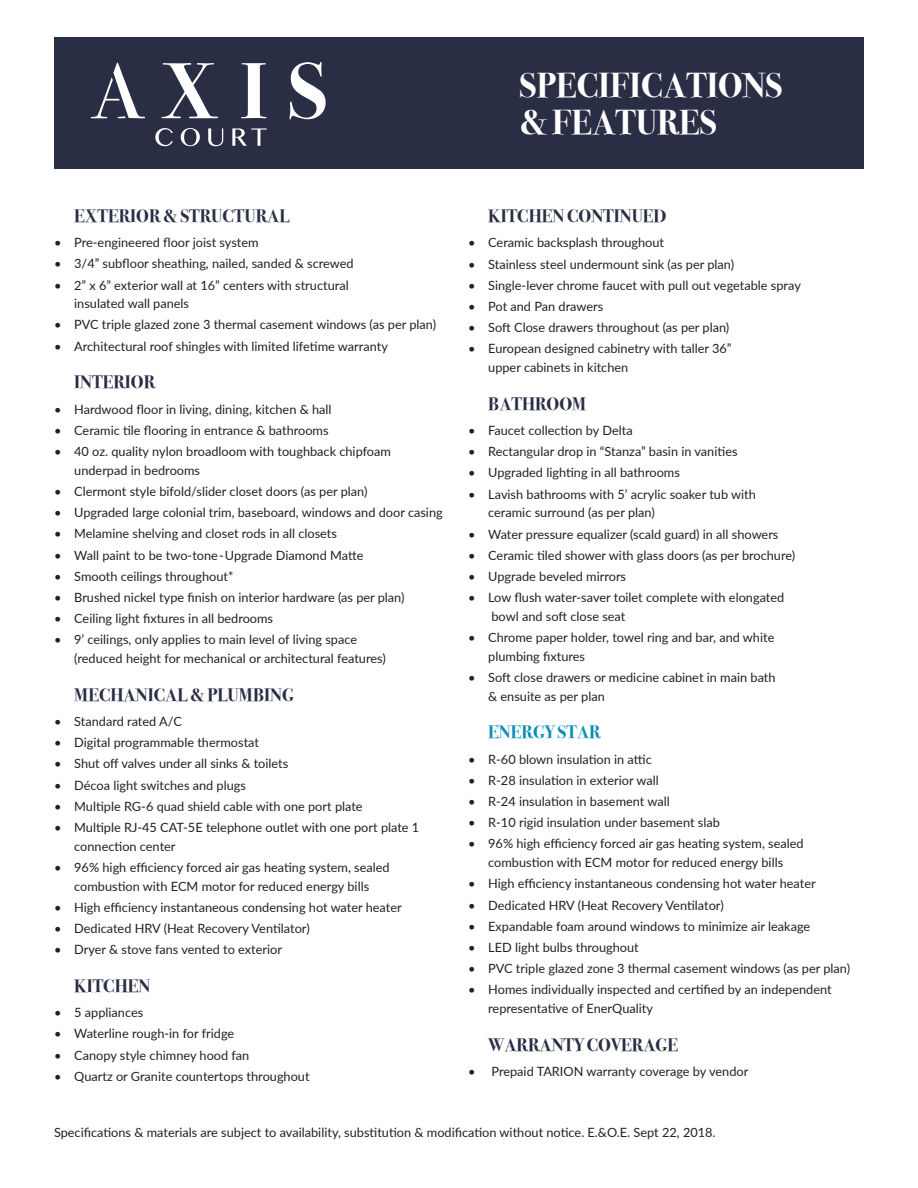
<style>
.page{position:relative;width:918px;height:1188px;background:#fff}
.page>*{position:absolute;margin:0;border:0;box-sizing:border-box;transform-origin:0 0}
.Title_Specs{font:700 34.5px/37.5px "Bodoni Svty Two ITCTT";color:#fff}
.t1{font:700 18px "Bodoni Svty Two ITCTT";color:#292e45}
.t2{font:700 18px "Bodoni Svty Two ITCTT";color:#0a8fb8}
.Small_Print{font:12.75px/18.8px "Lato";color:#241f21}
</style>
<div class="page">
<div style="left:54px;top:37px;width:810px;height:131px;background:#292e45"></div>
<svg style="left:155px;top:128px;width:18px;height:18px"></svg>
<svg style="left:181px;top:128px;width:19px;height:18px"></svg>
<svg style="left:208px;top:128px;width:15px;height:18px"></svg>
<svg style="left:232px;top:128px;width:35px;height:18px"></svg>
<svg style="left:91px;top:62px;width:54px;height:56px"></svg>
<svg style="left:161px;top:63px;width:57px;height:55px"></svg>
<svg style="left:241px;top:63px;width:26px;height:55px"></svg>
<svg style="left:290px;top:62px;width:36px;height:58px"></svg>
<p class="Title_Specs" style="left:520px;top:64px;width:265px">SPECIFICATIONS &amp; FEATURES</p>
<p class="t1" style="left:74px;top:201px;width:217px">EXTERIOR &amp; STRUCTURAL</p>
<p class="Small_Print" style="left:54px;top:233px;width:206px">• Pre-engineered floor joist system</p>
<p class="Small_Print" style="left:54px;top:254px;width:301px">• 3/4” subfloor sheathing, nailed, sanded &amp; screwed</p>
<p class="Small_Print" style="left:74px;top:275px;width:276px;text-indent:-20px">• 2” x 6” exterior wall at 16” centers with structural insulated wall panels</p>
<p class="Small_Print" style="left:54px;top:315px;width:384px">• PVC triple glazed zone 3 thermal casement windows (as per plan)</p>
<p class="Small_Print" style="left:54px;top:336px;width:335px">• Architectural roof shingles with limited lifetime warranty</p>
<p class="t1" style="left:74px;top:367px;width:82px">INTERIOR</p>
<p class="Small_Print" style="left:54px;top:399px;width:279px">• Hardwood floor in living, dining, kitchen &amp; hall</p>
<p class="Small_Print" style="left:54px;top:420px;width:276px">• Ceramic tile flooring in entrance &amp; bathrooms</p>
<p class="Small_Print" style="left:74px;top:442px;width:318px;text-indent:-20px">• 40 oz. quality nylon broadloom with toughback chipfoam underpad in bedrooms</p>
<p class="Small_Print" style="left:54px;top:481px;width:315px">• Clermont style bifold/slider closet doors (as per plan)</p>
<p class="Small_Print" style="left:54px;top:503px;width:390px">• Upgraded large colonial trim, baseboard, windows and door casing</p>
<p class="Small_Print" style="left:54px;top:524px;width:285px">• Melamine shelving and closet rods in all closets</p>
<p class="Small_Print" style="left:54px;top:545px;width:311px">• Wall paint to be two-tone- Upgrade Diamond Matte</p>
<p class="Small_Print" style="left:54px;top:566px;width:181px">• Smooth ceilings throughout*</p>
<p class="Small_Print" style="left:54px;top:587px;width:352px">• Brushed nickel type finish on interior hardware (as per plan)</p>
<p class="Small_Print" style="left:54px;top:609px;width:221px">• Ceiling light fixtures in all bedrooms</p>
<p class="Small_Print" style="left:74px;top:630px;width:313px;text-indent:-20px">• 9’ ceilings, only applies to main level of living space (reduced height for mechanical or architectural features)</p>
<p class="t1" style="left:74px;top:680px;width:221px">MECHANICAL &amp; PLUMBING</p>
<p class="Small_Print" style="left:54px;top:711px;width:130px">• Standard rated A/C</p>
<p class="Small_Print" style="left:54px;top:733px;width:207px">• Digital programmable thermostat</p>
<p class="Small_Print" style="left:54px;top:754px;width:236px">• Shut off valves under all sinks &amp; toilets</p>
<p class="Small_Print" style="left:54px;top:775px;width:194px">• Décoa light switches and plugs</p>
<p class="Small_Print" style="left:54px;top:796px;width:310px">• Multiple RG-6 quad shield cable with one port plate</p>
<p class="Small_Print" style="left:74px;top:817px;width:347px;text-indent:-20px">• Multiple RJ-45 CAT-5E telephone outlet with one port plate 1 connection center</p>
<p class="Small_Print" style="left:54px;top:857px;width:337px;text-align:center">• 96% high efficiency forced air gas heating system, sealed combustion with ECM motor for reduced energy bills</p>
<p class="Small_Print" style="left:54px;top:897px;width:349px">• High efficiency instantaneous condensing hot water heater</p>
<p class="Small_Print" style="left:54px;top:918px;width:257px">• Dedicated HRV (Heat Recovery Ventilator)</p>
<p class="Small_Print" style="left:54px;top:940px;width:230px">• Dryer &amp; stove fans vented to exterior</p>
<p class="t1" style="left:74px;top:971px;width:78px">KITCHEN</p>
<p class="Small_Print" style="left:54px;top:1003px;width:91px">• 5 appliances</p>
<p class="Small_Print" style="left:54px;top:1024px;width:182px">• Waterline rough-in for fridge</p>
<p class="Small_Print" style="left:54px;top:1045px;width:197px">• Canopy style chimney hood fan</p>
<p class="Small_Print" style="left:54px;top:1066px;width:257px">• Quartz or Granite countertops throughout</p>
<p class="t1" style="left:488px;top:201px;width:180px">KITCHEN CONTINUED</p>
<p class="Small_Print" style="left:468px;top:233px;width:198px">• Ceramic backsplash throughout</p>
<p class="Small_Print" style="left:468px;top:254px;width:268px">• Stainless steel undermount sink (as per plan)</p>
<p class="Small_Print" style="left:468px;top:275px;width:334px">• Single-lever chrome faucet with pull out vegetable spray</p>
<p class="Small_Print" style="left:468px;top:296px;width:137px">• Pot and Pan drawers</p>
<p class="Small_Print" style="left:468px;top:318px;width:263px">• Soft Close drawers throughout (as per plan)</p>
<p class="Small_Print" style="left:488px;top:339px;width:245px;text-indent:-20px">• European designed cabinetry with taller 36” upper cabinets in kitchen</p>
<p class="t1" style="left:488px;top:389px;width:100px">BATHROOM</p>
<p class="Small_Print" style="left:468px;top:421px;width:166px">• Faucet collection by Delta</p>
<p class="Small_Print" style="left:468px;top:442px;width:271px">• Rectangular drop in “Stanza” basin in vanities</p>
<p class="Small_Print" style="left:468px;top:463px;width:213px">• Upgraded lighting in all bathrooms</p>
<p class="Small_Print" style="left:488px;top:484px;width:269px;text-indent:-20px">• Lavish bathrooms with 5’ acrylic soaker tub with ceramic surround (as per plan)</p>
<p class="Small_Print" style="left:468px;top:524px;width:312px">• Water pressure equalizer (scald guard) in all showers</p>
<p class="Small_Print" style="left:468px;top:545px;width:329px">• Ceramic tiled shower with glass doors (as per brochure)</p>
<p class="Small_Print" style="left:468px;top:566px;width:160px">• Upgrade beveled mirrors</p>
<p class="Small_Print" style="left:492px;top:588px;width:294px;text-indent:-24px">• Low flush water-saver toilet complete with elongated bowl and soft close seat</p>
<p class="Small_Print" style="left:488px;top:628px;width:288px;text-indent:-20px">• Chrome paper holder, towel ring and bar, and white plumbing fixtures</p>
<p class="Small_Print" style="left:488px;top:667px;width:289px;text-indent:-20px">• Soft close drawers or medicine cabinet in main bath &amp; ensuite as per plan</p>
<p class="t2" style="left:488px;top:717px;width:114px">ENERGY STAR</p>
<p class="Small_Print" style="left:468px;top:749px;width:185px">• R-60 blown insulation in attic</p>
<p class="Small_Print" style="left:468px;top:770px;width:192px">• R-28 insulation in exterior wall</p>
<p class="Small_Print" style="left:468px;top:792px;width:203px">• R-24 insulation in basement wall</p>
<p class="Small_Print" style="left:468px;top:813px;width:253px">• R-10 rigid insulation under basement slab</p>
<p class="Small_Print" style="left:468px;top:834px;width:337px;text-align:center">• 96% high efficiency forced air gas heating system, sealed combustion with ECM motor for reduced energy bills</p>
<p class="Small_Print" style="left:468px;top:874px;width:349px">• High efficiency instantaneous condensing hot water heater</p>
<p class="Small_Print" style="left:468px;top:895px;width:257px">• Dedicated HRV (Heat Recovery Ventilator)</p>
<p class="Small_Print" style="left:468px;top:916px;width:344px">• Expandable foam around windows to minimize air leakage</p>
<p class="Small_Print" style="left:468px;top:937px;width:172px">• LED light bulbs throughout</p>
<p class="Small_Print" style="left:468px;top:959px;width:384px">• PVC triple glazed zone 3 thermal casement windows (as per plan)</p>
<p class="Small_Print" style="left:488px;top:980px;width:345px;text-indent:-20px">• Homes individually inspected and certified by an independent representative of EnerQuality</p>
<p class="t1" style="left:488px;top:1030px;width:192px">WARRANTY COVERAGE</p>
<p class="Small_Print" style="left:468px;top:1062px;width:282px">• Prepaid TARION warranty coverage by vendor</p>
<p class="Small_Print" style="left:54px;top:1122px;width:663px">Specifications &amp; materials are subject to availability, substitution &amp; modification without notice. E.&amp;O.E. Sept 22, 2018.</p>
</div>
